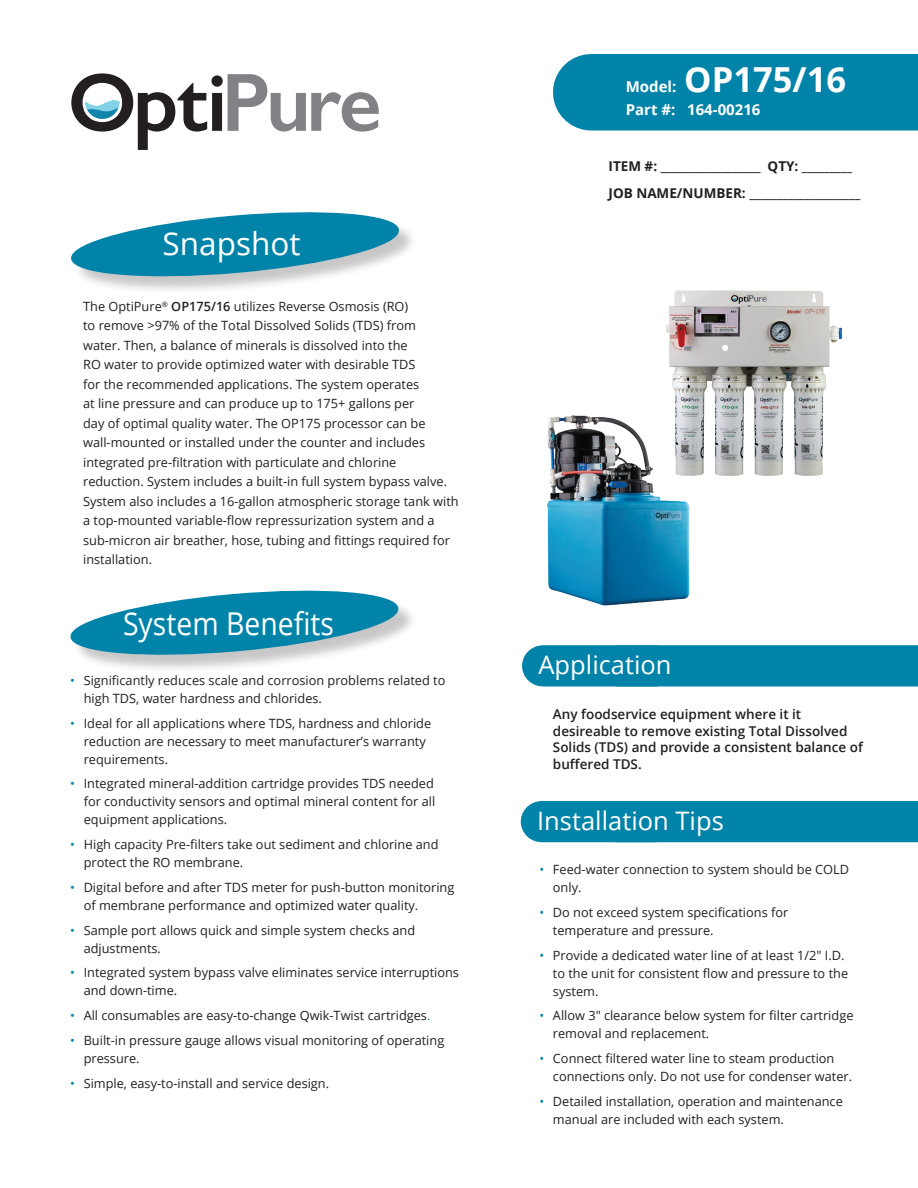
<style>
.page{position:relative;width:918px;height:1188px;background:#fff}
.page>*{position:absolute;margin:0;border:0;box-sizing:border-box;transform-origin:0 0}
.t1{font:700 34.5px "Open Sans";color:#fff}
.t2{font:31.5px "Open Sans";color:#fff;scale:.9 1}
.t3{font:31.5px "Open Sans";color:#fff}
.t4{font:25.5px "Open Sans";color:#fff}
.t5{font:700 15px "Open Sans";color:#fff}
.t6{font:600 13.5px/16.5px "Open Sans";color:#231f20}
.t7{font:700 13.5px/27px "Open Sans";color:#231f20}
.t8{font:12.75px/18px "Open Sans";color:#231f20}
.s1{font-weight:600}
.s2{color:#0083a9}
</style>
<div class="page">
<div style="left:591px;top:54px;width:327px;height:76px;background:#0083a9"></div>
<div style="left:543px;top:645px;width:112px;height:42px;background:#0083a9"></div>
<div style="left:638px;top:645px;width:280px;height:42px;background:#0083a9"></div>
<div style="left:74px;top:214px;width:343px;height:81px;background:#231f20;opacity:.25"></div>
<svg style="left:71px;top:212px;width:329px;height:68px"></svg>
<div style="left:73px;top:593px;width:344px;height:81px;background:#231f20;opacity:.25"></div>
<svg style="left:70px;top:590px;width:329px;height:68px"></svg>
<div style="left:542px;top:801px;width:112px;height:41px;background:#0083a9"></div>
<div style="left:636px;top:801px;width:282px;height:41px;background:#0083a9"></div>
<svg style="left:71px;top:73px;width:308px;height:77px"></svg>
<img style="left:547px;top:290px;width:296px;height:316px">
<h2 class="t3" style="left:163px;top:222px;width:139px">Snapshot</h2>
<p class="t8" style="left:83px;top:296px;width:377px;line-height:19.5px">The OptiPure<sup>®</sup> <span class="s1">OP175/16</span> utilizes Reverse Osmosis (RO)<br>to remove &gt;97% of the Total Dissolved Solids (TDS) from<br>water. Then, a balance of minerals is dissolved into the<br>RO water to provide optimized water with desirable TDS<br>for the recommended applications. The system operates<br>at line pressure and can produce up to 175+ gallons per<br>day of optimal quality water. The OP175 processor can be wall-mounted or installed under the counter and includes integrated pre-filtration with particulate and chlorine reduction. System includes a built-in full system bypass valve.<br>System also includes a 16-gallon atmospheric storage tank with a top-mounted variable-flow repressurization system and a sub-micron air breather, hose, tubing and fittings required for installation.</p>
<h2 class="t2" style="left:123px;top:602px;width:236px">System Benefits</h2>
<p class="t8" style="left:84px;top:671px;width:363px;text-indent:-14px"><span class="s2">•</span> Significantly reduces scale and corrosion problems related to high TDS, water hardness and chlorides.</p>
<p class="t8" style="left:84px;top:714px;width:349px;text-indent:-14px"><span class="s2">•</span> Ideal for all applications where TDS, hardness and chloride reduction are necessary to meet manufacturer’s warranty requirements.</p>
<p class="t8" style="left:84px;top:774px;width:353px;text-align:justify;text-indent:-14px"><span class="s2">•</span> Integrated mineral-addition cartridge provides TDS needed for conductivity sensors and optimal mineral content for all equipment applications.</p>
<p class="t8" style="left:84px;top:835px;width:356px;text-indent:-14px"><span class="s2">•</span> High capacity Pre-filters take out sediment and chlorine and protect the RO membrane.</p>
<p class="t8" style="left:84px;top:878px;width:372px;text-indent:-14px"><span class="s2">•</span> Digital before and after TDS meter for push-button monitoring of membrane performance and optimized water quality.</p>
<p class="t8" style="left:84px;top:921px;width:333px;text-indent:-14px"><span class="s2">•</span> Sample port allows quick and simple system checks and adjustments.</p>
<p class="t8" style="left:84px;top:963px;width:377px;text-indent:-14px"><span class="s2">•</span> Integrated system bypass valve eliminates service interruptions and down-time.</p>
<p class="t8" style="left:70px;top:1006px;width:362px"><span class="s2">•</span> All consumables are easy-to-change Qwik-Twist cartridges<span class="s2">.</span></p>
<p class="t8" style="left:84px;top:1031px;width:362px;text-indent:-14px"><span class="s2">•</span> Built-in pressure gauge allows visual monitoring of operating pressure.</p>
<p class="t8" style="left:70px;top:1074px;width:260px"><span class="s2">•</span> Simple, easy-to-install and service design.</p>
<h1 class="t1" style="left:684px;top:56px;width:163px">OP175/16</h1>
<p class="t5" style="left:626px;top:99px;width:136px">Part #: 164-00216</p>
<p class="t5" style="left:626px;top:76px;width:52px">Model:</p>
<p class="t7" style="left:609px;top:152px;width:253px">ITEM #: __________________ QTY: _________<br>JOB NAME/NUMBER: ____________________</p>
<h3 class="t4" style="left:538px;top:648px;width:135px">Application</h3>
<p class="t6" style="left:553px;top:706px;width:311px">Any foodservice equipment where it it desireable to remove existing Total Dissolved Solids (TDS) and provide a consistent balance of buffered TDS.</p>
<h3 class="t4" style="left:537px;top:803px;width:188px">Installation Tips</h3>
<p class="t8" style="left:553px;top:860px;width:298px;text-indent:-14px"><span class="s2">•</span> Feed-water connection to system should be COLD only.</p>
<p class="t8" style="left:553px;top:903px;width:237px;text-indent:-14px"><span class="s2">•</span> Do not exceed system specifications for temperature and pressure.</p>
<p class="t8" style="left:553px;top:946px;width:297px;text-indent:-14px"><span class="s2">•</span> Provide a dedicated water line of at least 1/2″ I.D. to the unit for consistent flow and pressure to the system.</p>
<p class="t8" style="left:553px;top:1006px;width:302px;text-indent:-14px"><span class="s2">•</span> Allow 3″ clearance below system for filter cartridge removal and replacement.</p>
<p class="t8" style="left:553px;top:1049px;width:301px;text-indent:-14px"><span class="s2">•</span> Connect filtered water line to steam production connections only. Do not use for condenser water.</p>
<p class="t8" style="left:553px;top:1092px;width:291px;text-indent:-14px"><span class="s2">•</span> Detailed installation, operation and maintenance manual are included with each system.</p>
</div>
